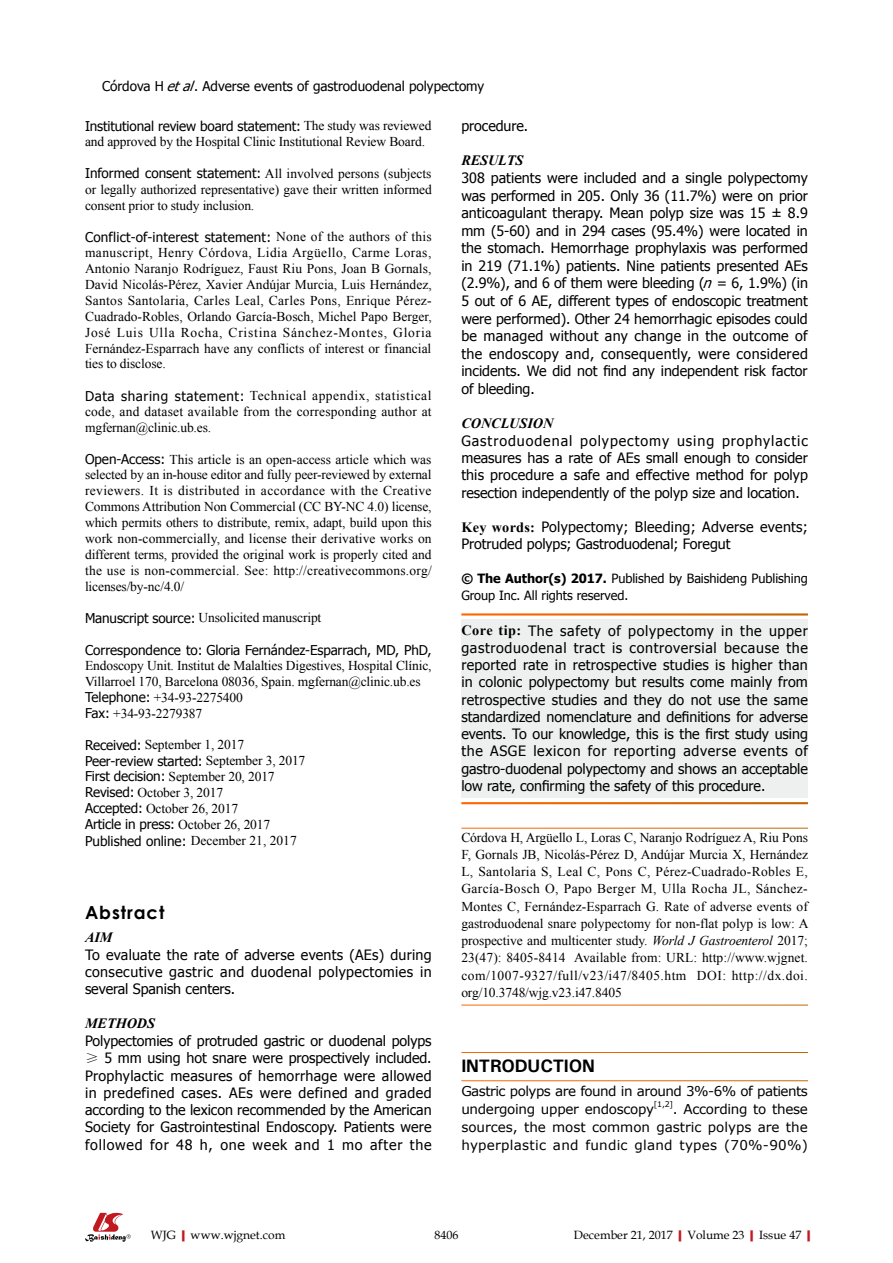
<style>
.page{position:relative;width:893px;height:1263px;background:#fff}
.page>*{position:absolute;margin:0;border:0;box-sizing:border-box;transform-origin:0 0}
.t1{font:700 18px "Univers";letter-spacing:-.01em;color:#000}
.t2{font:700 18px "Century Gothic";letter-spacing:.05em;color:#000}
.t3{font:14.25px/17.2px "Tahoma";color:#000}
.t4{font:13.5px/15.9px "Times New Roman";letter-spacing:-.01em;color:#000;text-align:justify}
.t5{font:13.5px/18px "Verdana";letter-spacing:-.02em;color:#000;text-align:justify}
.t6{font:13.5px/18px "Verdana";letter-spacing:-.04em;color:#000}
.t7{font:13.5px "Tahoma";color:#000}
.t8{font:12.75px/17.2px "Tahoma";letter-spacing:-.005em;color:#000}
.t9{font:12px "Book Antiqua";color:#000}
.t10{font:7.8px "Verdana";color:#000}
.s1{font-style:italic}
.s2{font-family:"Tahoma"}
.s3{font-family:"Times New Roman";font-weight:700;font-style:italic}
.s4{font-family:"Sim Sun";font-size:13.5px}
.s5{font-family:"Times New Roman";font-weight:700}
.s6{font-weight:700}
.s7{font-weight:700;color:#c01920}
</style>
<div class="page">
<div style="left:461px;top:619px;width:347px;height:179px;background:#eeefef"></div>
<svg style="left:85px;top:1213px;width:46px;height:29px"></svg>
<p class="t7" style="left:102px;top:77px;width:384px">Córdova H <span class="s1">etal</span>. Adverse events of gastroduodenal polypectomy</p>
<p class="t4" style="left:85px;top:118px;width:348px;line-height:15.5px"><span class="s2">Institutional review board statement:</span> The study was reviewed and approved by the Hospital Clinic Institutional Review Board.</p>
<p class="t4" style="left:85px;top:165px;width:348px"><span class="s2">Informed consent statement:</span> All involved persons (subjects or legally authorized representative) gave their written informed consent prior to study inclusion.</p>
<p class="t4" style="left:85px;top:229px;width:348px"><span class="s2">Conflict-of-interest statement:</span> None of the authors of this manuscript, Henry Córdova, Lidia Argüello, Carme Loras, Antonio Naranjo Rodríguez, Faust Riu Pons, Joan B Gornals, David Nicolás-Pérez, Xavier Andújar Murcia, Luis Hernández, Santos Santolaria, Carles Leal, Carles Pons, Enrique Pérez-Cuadrado-Robles, Orlando García-Bosch, Michel Papo Berger, José Luis Ulla Rocha, Cristina Sánchez-Montes, Gloria Fernández-Esparrach have any conflicts of interest or financial ties to disclose.</p>
<p class="t4" style="left:85px;top:387px;width:348px"><span class="s2">Data sharing statement:</span> Technical appendix, statistical code, and dataset available from the corresponding author at mgfernan@clinic.ub.es.</p>
<p class="t4" style="left:85px;top:451px;width:348px"><span class="s2">Open-Access:</span> This article is an open-access article which was selected by an in-house editor and fully peer-reviewed by external reviewers. It is distributed in accordance with the Creative Commons Attribution Non Commercial (CC BY-NC 4.0) license, which permits others to distribute, remix, adapt, build upon this work non-commercially, and license their derivative works on different terms, provided the original work is properly cited and the use is non-commercial. See: http://creativecommons.org/ licenses/by-nc/4.0/</p>
<p class="t4" style="left:85px;top:610px;width:238px"><span class="s2">Manuscript source:</span> Unsolicited manuscript</p>
<p class="t4" style="left:85px;top:642px;width:348px;text-align:left"><span class="s2">Correspondence to: Gloria Fernández-Esparrach, MD, PhD, </span>Endoscopy Unit. Institut de Malalties Digestives, Hospital Clínic, Villarroel 170, Barcelona 08036, Spain. mgfernan@clinic.ub.es <span class="s2">Telephone:</span> +34-93-2275400<br><span class="s2">Fax:</span> +34-93-2279387</p>
<p class="t4" style="left:85px;top:736px;width:222px;text-align:left"><span class="s2">Received:</span> September 1, 2017<br><span class="s2">Peer-review started:</span> September 3, 2017<br><span class="s2">First decision:</span> September 20, 2017<br><span class="s2">Revised:</span> October 3, 2017<br><span class="s2">Accepted:</span> October 26, 2017<br><span class="s2">Article in press:</span> October 26, 2017<br><span class="s2">Published online:</span> December 21, 2017</p>
<p class="t2" style="left:85px;top:898px;width:81px">Abstract</p>
<p class="t3" style="left:85px;top:927px;width:348px"><span class="s3">AIM<br></span>To evaluate the rate of adverse events (AEs) during consecutive gastric and duodenal polypectomies in several Spanish centers.</p>
<p class="t3" style="left:85px;top:1014px;width:348px"><span class="s3">METHODS<br></span>Polypectomies of protruded gastric or duodenal polyps <span class="s4">≥</span> 5 mm using hot snare were prospectively included.<br>Prophylactic measures of hemorrhage were allowed in predefined cases. AEs were defined and graded according to the lexicon recommended by the American Society for Gastrointestinal Endoscopy. Patients were followed for 48 h, one week and 1 mo after the</p>
<p class="t3" style="left:461px;top:117px;width:68px">procedure.</p>
<p class="t3" style="left:461px;top:151px;width:348px"><span class="s3">RESULTS<br></span>308 patients were included and a single polypectomy was performed in 205. Only 36 (11.7%) were on prior anticoagulant therapy. Mean polyp size was 15 ± 8.9 mm (5-60) and in 294 cases (95.4%) were located in the stomach. Hemorrhage prophylaxis was performed in 219 (71.1%) patients. Nine patients presented AEs (2.9%), and 6 of them were bleeding (<span class="s1">n</span> = 6, 1.9%) (in 5 out of 6 AE, different types of endoscopic treatment were performed). Other 24 hemorrhagic episodes could be managed without any change in the outcome of the endoscopy and, consequently, were considered incidents. We did not find any independent risk factor of bleeding.</p>
<p class="t3" style="left:461px;top:413px;width:348px"><span class="s3">CONCLUSION<br></span>Gastroduodenal polypectomy using prophylactic measures has a rate of AEs small enough to consider this procedure a safe and effective method for polyp resection independently of the polyp size and location.</p>
<p class="t3" style="left:461px;top:517px;width:348px"><span class="s5">Key words:</span> polypectomy; bleeding; adverse events; protruded polyps; gastroduodenal; foregut</p>
<p class="t8" style="left:461px;top:569px;width:348px"><span class="s6">© The Author(s) 2017.</span> Published by Baishideng Publishing<br>Group Inc. All rights reserved.</p>
<p class="t3" style="left:461px;top:621px;width:348px;text-align:justify"><span class="s5">Core tip:</span> The safety of polypectomy in the upper gastroduodenal tract is controversial because the reported rate in retrospective studies is higher than in colonic polypectomy but results come mainly from retrospective studies and they do not use the same standardized nomenclature and definitions for adverse events. To our knowledge, this is the first study using the ASGE lexicon for reporting adverse events of gastro-duodenal polypectomy and shows an acceptable low rate, confirming the safety of this procedure.</p>
<p class="t4" style="left:461px;top:828px;width:349px;line-height:17.2px">Córdova H, Argüello L, Loras C, Naranjo Rodríguez A, Riu Pons F, Gornals JB, Nicolás-Pérez D, Andújar Murcia X, Hernández L, Santolaria S, Leal C, Pons C, Pérez-Cuadrado-Robles E, García-Bosch O, Papo Berger M, Ulla Rocha JL, Sánchez-Montes C, Fernández-Esparrach G. rate of adverse events of gastroduodenal snare polypectomy for non-flat polyp is low: A prospective and multicenter study. <span class="s1">World J Gastroenterol</span> 2017; 23(47): 8405-8414 Available from: URL: http://www.wjgnet. com/1007-9327/full/v23/i47/8405.htm DOI: http://dx.doi. org/10.3748/wjg.v23.i47.8405</p>
<p class="t1" style="left:461px;top:1054px;width:135px">INTRODUCTION</p>
<p class="t6" style="left:461px;top:1081px;width:348px">Gastric polyps are found in around 3%-6% of patients undergoing upper endoscopy</p>
<p class="t10" style="left:654px;top:1099px;width:21px">[1,2]</p>
<p class="t5" style="left:461px;top:1099px;width:348px;text-indent:212px">. According to these sources, the most common gastric polyps are the hyperplastic and fundic gland types (70%-90%)</p>
<p class="t9" style="left:151px;top:1226px;width:136px">WJG<span class="s7">|</span>www.wjgnet.com</p>
<p class="t9" style="left:434px;top:1226px;width:25px">8406</p>
<p class="t9" style="left:574px;top:1226px;width:243px">December 21, 2017<span class="s7">|</span>Volume 23<span class="s7">|</span>Issue 47<span class="s7">|</span></p>
</div>
